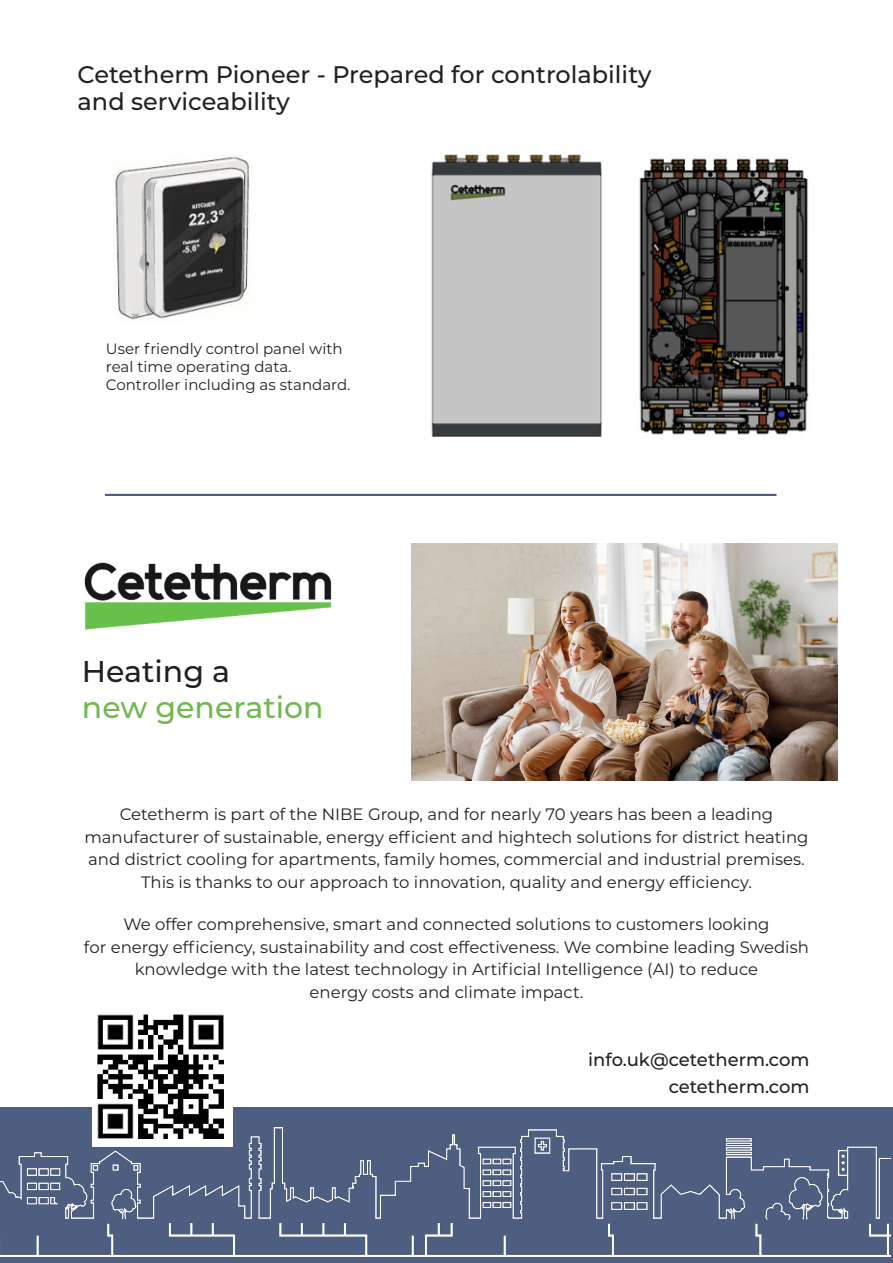
<style>
.page{position:relative;width:893px;height:1263px;background:#fff}
.page>*{position:absolute;margin:0;border:0;box-sizing:border-box;transform-origin:0 0}
.t1{font:500 30px "Montserrat";color:#71b850}
.t2{font:500 30px "Montserrat";color:#231f20}
.t3{font:500 24px/27px "Montserrat";color:#231f20}
.t4{font:500 18px "Montserrat";color:#231f20}
.t5{font:16.5px "Montserrat";color:#231f20}
.t6{font:15px/18px "Montserrat";color:#231f20}
</style>
<div class="page">
<div style="left:0;top:1108px;width:893px;height:155px;background:#4d5e80"></div>
<img style="left:84px;top:562px;width:248px;height:68px">
<img style="left:0;top:1127px;width:891px;height:129px">
<img style="left:93px;top:1014px;width:140px;height:132px">
<img style="left:411px;top:543px;width:426px;height:237px">
<hr style="left:106px;top:494px;width:670px;height:1px;background:#4d5e80">
<img style="left:431px;top:154px;width:171px;height:283px">
<img style="left:639px;top:158px;width:170px;height:277px">
<img style="left:115px;top:156px;width:134px;height:164px">
<p class="t3" style="left:78px;top:60px;width:575px">Cetetherm Pioneer - Prepared for controlability and serviceability</p>
<p class="t6" style="left:106px;top:339px;width:246px">User friendly control panel with real time operating data.<br>Controller including as standard.</p>
<p class="t2" style="left:82px;top:650px;width:150px">Heating a</p>
<p class="t1" style="left:82px;top:686px;width:243px">new generation</p>
<p class="t5" style="left:120px;top:803px;width:655px">Cetetherm is part of the NIBE Group, and for nearly 70 years has been a leading</p>
<p class="t5" style="left:84px;top:825px;width:726px">manufacturer of sustainable, energy efficient and hightech solutions for district heating</p>
<p class="t5" style="left:88px;top:848px;width:718px">and district cooling for apartments, family homes, commercial and industrial premises.</p>
<p class="t5" style="left:141px;top:870px;width:612px">This is thanks to our approach to innovation, quality and energy efficiency.</p>
<p class="t5" style="left:123px;top:913px;width:648px">We offer comprehensive, smart and connected solutions to customers looking</p>
<p class="t5" style="left:84px;top:935px;width:726px">for energy efficiency, sustainability and cost effectiveness. We combine leading Swedish</p>
<p class="t5" style="left:135px;top:958px;width:625px">knowledge with the latest technology in Artificial Intelligence (AI) to reduce</p>
<p class="t5" style="left:310px;top:980px;width:275px">energy costs and climate impact.</p>
<p class="t4" style="left:588px;top:1047px;width:223px">info.uk@cetetherm.com</p>
<p class="t4" style="left:669px;top:1074px;width:142px">cetetherm.com</p>
</div>
